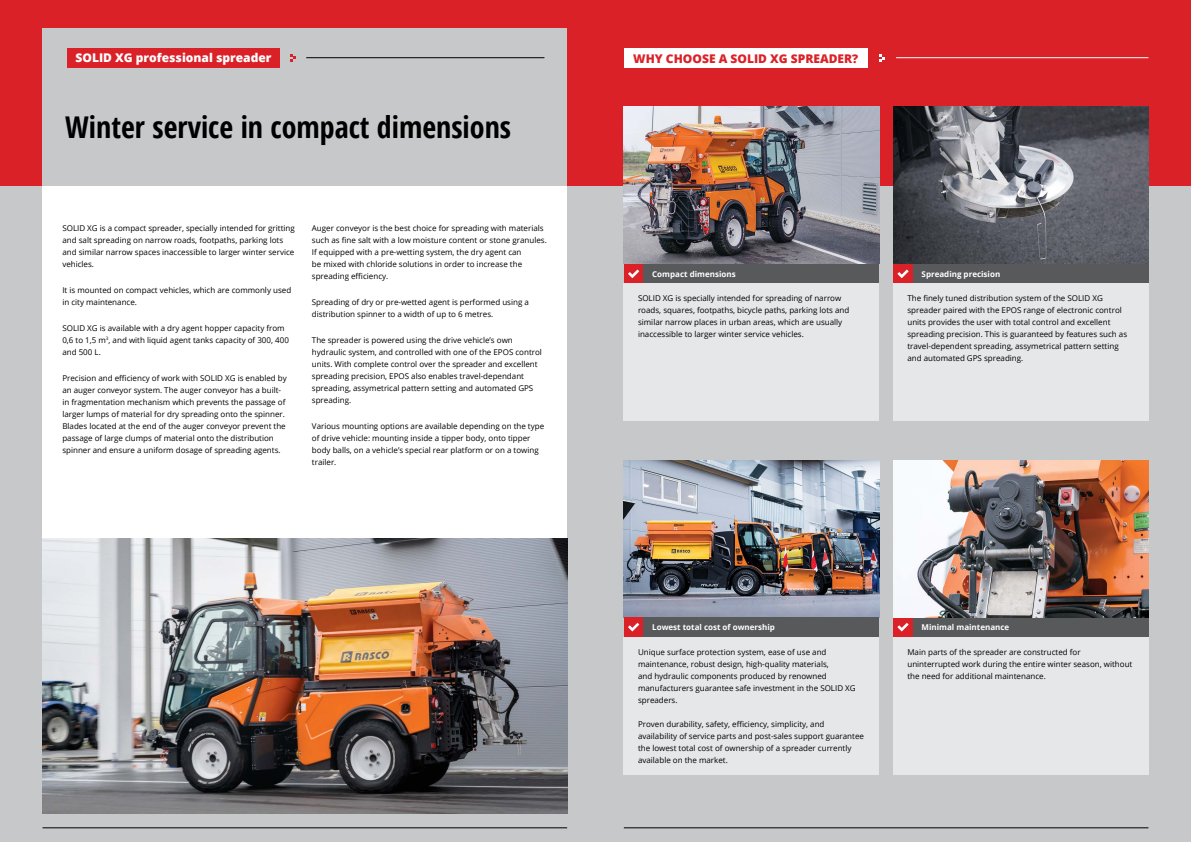
<style>
.page{position:relative;width:1191px;height:842px;background:#fff}
.page>*{position:absolute;margin:0;border:0;box-sizing:border-box;transform-origin:0 0}
.t1{font:700 condensed 30px "Open Sans";color:#000}
.t2{font:800 12px "Open Sans";color:#fff}
.t3{font:800 12px "Open Sans";color:#da2128}
.t4{font:8px/12px "Open Sans";color:#000}
.t5{font:700 8px "Open Sans";color:#fff}
</style>
<div class="page">
<div style="left:0;top:185px;width:1191px;height:657px;background:#c7c8ca"></div>
<div style="left:43px;top:185px;width:524px;height:629px;background:#fff"></div>
<div style="left:0;top:0;width:1191px;height:185px;background:#da2128"></div>
<div style="left:43px;top:28px;width:524px;height:157px;background:#c7c8ca"></div>
<hr style="left:306px;top:57px;width:238px;height:1px;background:#000">
<hr style="left:896px;top:57px;width:252px;height:1px;background:#fff">
<hr style="left:43px;top:828px;width:524px;height:1px;background:#000">
<img style="left:624px;top:107px;width:255px;height:157px">
<img style="left:624px;top:460px;width:255px;height:157px">
<img style="left:893px;top:107px;width:255px;height:157px">
<hr style="left:624px;top:828px;width:524px;height:1px;background:#000">
<div style="left:624px;top:48px;width:243px;height:20px;background:#fff"></div>
<svg style="left:879px;top:54px;width:5px;height:8px"></svg>
<div style="left:67px;top:48px;width:212px;height:20px;background:#da2128"></div>
<svg style="left:290px;top:54px;width:6px;height:8px"></svg>
<div style="left:893px;top:264px;width:20px;height:20px;background:#da2128"></div>
<div style="left:913px;top:264px;width:235px;height:20px;background:#58595b"></div>
<div style="left:893px;top:284px;width:255px;height:137px;background:#e6e7e8"></div>
<div style="left:893px;top:617px;width:20px;height:20px;background:#da2128"></div>
<div style="left:913px;top:617px;width:235px;height:20px;background:#58595b"></div>
<div style="left:893px;top:637px;width:255px;height:137px;background:#e6e7e8"></div>
<div style="left:624px;top:264px;width:19px;height:20px;background:#da2128"></div>
<div style="left:643px;top:264px;width:236px;height:20px;background:#58595b"></div>
<div style="left:624px;top:284px;width:255px;height:137px;background:#e6e7e8"></div>
<div style="left:624px;top:617px;width:19px;height:20px;background:#da2128"></div>
<div style="left:643px;top:617px;width:236px;height:20px;background:#58595b"></div>
<div style="left:624px;top:637px;width:255px;height:137px;background:#e6e7e8"></div>
<svg style="left:897px;top:270px;width:11px;height:8px"></svg>
<svg style="left:897px;top:623px;width:11px;height:9px"></svg>
<svg style="left:628px;top:270px;width:11px;height:8px"></svg>
<svg style="left:628px;top:623px;width:11px;height:9px"></svg>
<img style="left:893px;top:460px;width:255px;height:157px">
<img style="left:43px;top:539px;width:524px;height:275px">
<h2 class="t2" style="left:76px;top:49px;width:197px">SOLID XG professional spreader</h2>
<h2 class="t3" style="left:633px;top:49px;width:227px">WHY CHOOSE A SOLID XG SPREADER?</h2>
<h1 class="t1" style="left:65px;top:106px;width:447px">Winter service in compact dimensions</h1>
<p class="t4" style="left:62px;top:222px;width:234px">SOLID XG is a compact spreader, specially intended for gritting and salt spreading on narrow roads, footpaths, parking lots and similar narrow spaces inaccessible to larger winter service vehicles.</p>
<p class="t4" style="left:62px;top:284px;width:230px">It is mounted on compact vehicles, which are commonly used in city maintenance.</p>
<p class="t4" style="left:62px;top:322px;width:228px">SOLID XG is available with a dry agent hopper capacity from<br>0,6 to 1,5 m<sup>3</sup>, and with liquid agent tanks capacity of 300, 400 and 500 L.</p>
<p class="t4" style="left:62px;top:372px;width:226px">Precision and efficiency of work with SOLID XG is enabled by an auger conveyor system. The auger conveyor has a built&shy;in fragmentation mechanism which prevents the passage of larger lumps of material for dry spreading onto the spinner.<br>Blades located at the end of the auger conveyor prevent the passage of large clumps of material onto the distribution spinner and ensure a uniform dosage of spreading agents.</p>
<p class="t4" style="left:312px;top:222px;width:236px">Auger conveyor is the best choice for spreading with materials such as fine salt with a low moisture content or stone granules.<br>If equipped with a pre-wetting system, the dry agent can<br>be mixed with chloride solutions in order to increase the spreading efficiency.</p>
<p class="t4" style="left:312px;top:296px;width:218px">Spreading of dry or pre-wetted agent is performed using a distribution spinner to a width of up to 6 metres.</p>
<p class="t4" style="left:312px;top:334px;width:231px">The spreader is powered using the drive vehicle’s own hydraulic system, and controlled with one of the EPOS control units. With complete control over the spreader and excellent spreading precision, EPOS also enables travel-dependant spreading, assymetrical pattern setting and automated GPS spreading.</p>
<p class="t4" style="left:312px;top:420px;width:234px">Various mounting options are available depending on the type of drive vehicle: mounting inside a tipper body, onto tipper body balls, on a vehicle’s special rear platform or on a towing trailer.</p>
<p class="t5" style="left:652px;top:268px;width:85px">Compact dimensions</p>
<p class="t4" style="left:638px;top:292px;width:213px">SOLID XG is specially intended for spreading of narrow roads, squares, footpaths, bicycle paths, parking lots and similar narrow places in urban areas, which are usually inaccessible to larger winter service vehicles.</p>
<p class="t5" style="left:921px;top:268px;width:80px">Spreading precision</p>
<p class="t4" style="left:907px;top:292px;width:221px">The finely tuned distribution system of the SOLID XG spreader paired with the EPOS range of electronic control units provides the user with total control and excellent spreading precision. This is guaranteed by features such as travel-dependent spreading, assymetrical pattern setting and automated GPS spreading.</p>
<p class="t5" style="left:652px;top:622px;width:124px">Lowest total cost of ownership</p>
<p class="t4" style="left:638px;top:645px;width:219px">Unique surface protection system, ease of use and maintenance, robust design, high-quality materials,<br>and hydraulic components produced by renowned manufacturers guarantee safe investment in the SOLID XG spreaders.</p>
<p class="t4" style="left:638px;top:717px;width:227px">Proven durability, safety, efficiency, simplicity, and availability of service parts and post-sales support guarantee the lowest total cost of ownership of a spreader currently available on the market.</p>
<p class="t5" style="left:921px;top:622px;width:89px">Minimal maintenance</p>
<p class="t4" style="left:907px;top:645px;width:226px">Main parts of the spreader are constructed for uninterrupted work during the entire winter season, without the need for additional maintenance.</p>
</div>
